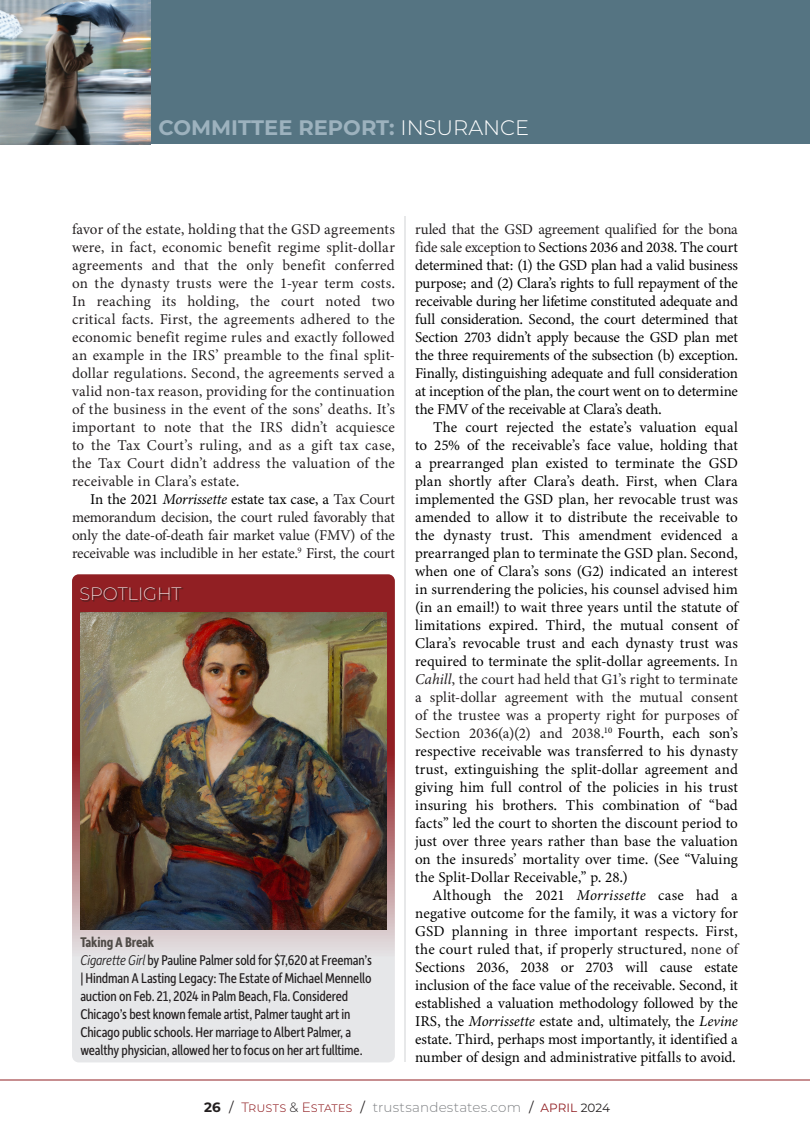
<style>
.page{position:relative;width:810px;height:1134px;background:#fff}
.page>*{position:absolute;margin:0;border:0;box-sizing:border-box;transform-origin:0 0}
.t1{font:700 21px "Montserrat";color:#9db2be}
.t2{font:200 17.85px "Montserrat";color:#fff}
.BODY{font:15px/18px "Minion 3";letter-spacing:-.005em;color:#000;text-align:justify}
.BODY-2{font:15px/18px "Minion 3";letter-spacing:.005em;color:#231f20;text-align:justify}
.t3{font:15px/18px "Depot New Condensed";letter-spacing:-.01em;color:#231f20}
.t4{font:700 14.85px "Depot New Condensed";letter-spacing:-.01em;color:#504b47}
.t5{font:300 13.5px "Montserrat";letter-spacing:.01em;color:#808285}
.s1{font-weight:300;color:#fff}
.s2{color:#000}
.s3{font-style:italic;color:#000}
.s4{font-weight:300;font-style:italic}
.s5{color:#231f20}
.s6{font-style:italic;color:#231f20}
.s7{font-style:italic}
.s8{font-weight:700;color:#231f20}
.s9{font-weight:400;color:#231f20}
.s10{color:#911f23}
.s11{font-weight:400;font-size:12px;color:#911f23}
.s12{font-weight:400;font-size:12px;color:#231f20}
</style>
<div class="page">
<hr style="left:0;top:1080px;width:810px;height:1px;background:#911f23">
<div style="left:0;top:0;width:810px;height:144px;background:#557482"></div>
<img style="left:0;top:0;width:150px;height:144px">
<hr style="left:405px;top:216px;width:1px;height:846px;background:#d1d2d4">
<hr style="left:809px;top:575px;width:1px;height:559px;background:#fff">
<div style="left:72px;top:574px;width:323px;height:488px;background:#e6e7e9;border-radius:7px"></div>
<svg style="left:72px;top:574px;width:323px;height:376px;background:#ac5f62"></svg>
<div style="left:81px;top:588px;width:103px;height:14px;background:#231f20;opacity:.85"></div>
<img style="left:80px;top:612px;width:307px;height:318px">
<h1 class="t1" style="left:158px;top:112px;width:372px">COMMITTEE REPORT: <span class="s1">INSURANCE</span></h1>
<p class="BODY-2" style="left:72px;top:220px;width:324px">favor of the estate, holding that the GSD agreements were, in fact, economic benefit regime split-dollar agreements and that the only benefit conferred on the dynasty trusts were the 1-year term costs.<br>In reaching its holding, the court noted two critical facts. First, the agreements adhered to the economic benefit regime rules and exactly followed an example in the IRS’ preamble to the final split&shy;dollar regulations. Second, the agreements served a valid non-tax reason, providing for the continuation of the business in the event of the sons’ deaths. It’s important to note that the IRS didn’t acquiesce to the Tax Court’s ruling, and as a gift tax case, the Tax Court didn’t address the valuation of the receivable in Clara’s estate.</p>
<p class="BODY-2" style="left:72px;top:490px;width:324px;text-indent:18px"><span class="s2">In the 2021</span> <span class="s3">Morrissette</span> <span class="s2">estate tax case, a</span> Tax Court memorandum decision, the court ruled favorably that only the date-of-death fair market value (FMV) of the receivable was includible in her estate.<sup>9</sup> First, the court</p>
<p class="t2" style="left:79px;top:582px;width:104px">SPOTLIGHT</p>
<p class="t4" style="left:80px;top:933px;width:75px">Taking A Break</p>
<p class="t3" style="left:80px;top:951px;width:293px"><span class="s4">Cigarette Girl</span> by Pauline Palmer sold for $7,620 at Freeman’s | Hindman A Lasting Legacy: The Estate of Michael Mennello auction on Feb. 21, 2024 in Palm Beach, Fla. Considered Chicago’s best known female artist, Palmer taught art in Chicago public schools. Her marriage to Albert Palmer, a wealthy physician, allowed her to focus on her art fulltime.</p>
<p class="BODY" style="left:415px;top:220px;width:324px"><span class="s5">ruled that the GSD agreement qualified for the bona fide sale exception to</span> Sections 2036 and 2038. The court determined that: (1) the GSD plan had a valid business purpose; and (2) Clara’s rights to full repayment of the receivable during her lifetime constituted adequate and full consideration. Second, the court determined that Section 2703 didn’t apply because the GSD plan met the three requirements of the subsection (b) exception.<br>Finally, distinguishing adequate and full consideration at inception of the plan, the court went on to determine the FMV of the receivable at Clara’s death.</p>
<p class="BODY" style="left:415px;top:418px;width:324px;text-indent:18px">The court rejected the estate’s valuation equal to 25% of the receivable’s face value, holding that a prearranged plan existed to terminate the GSD plan shortly after Clara’s death. First, when Clara implemented the GSD plan, her revocable trust was amended to allow it to distribute the receivable to the dynasty trust. This amendment evidenced a prearranged plan to terminate the GSD plan. Second, when one of Clara’s sons (G2) indicated an interest in surrendering the policies, his counsel advised him (in an email!) to wait three years until the statute of limitations expired. Third, the mutual consent of Clara’s revocable trust and each dynasty trust was required to terminate the split-dollar agreements. <span class="s5">In </span><span class="s6">Cahill</span><span class="s5">, the court had held that G1’s right to terminate a split-dollar agreement with the mutual consent of the trustee was a property right for purposes of Section 2036(a)(2) and 2038.</span><sup>10</sup> Fourth, each son’s respective receivable was transferred to his dynasty trust, extinguishing the split-dollar agreement and giving him full control of the policies in his trust insuring his brothers. This combination of “bad facts” led the court to shorten the discount period to just over three years rather than base the valuation on the insureds’ mortality over time. (See “Valuing the Split-Dollar Receivable,” p. 28.)</p>
<p class="BODY" style="left:415px;top:886px;width:324px;text-indent:18px">Although the 2021 <span class="s7">Morrissette</span> case had a negative outcome for the family, it was a victory for GSD planning in three important respects. First, the court ruled that, if properly structured, <span class="s5">none of </span>Sections 2036, 2038 or 2703 will cause estate inclusion of the face value of the receivable. Second, it established a valuation methodology followed by the IRS, the <span class="s7">Morrissette</span> estate and, ultimately, the <span class="s7">Levine </span>estate. Third, perhaps most importantly, it identified a number of design and administrative pitfalls to avoid.</p>
<p class="t5" style="left:204px;top:1098px;width:408px"><span class="s8">26</span> <span class="s9">/</span> <span class="s10">Trusts</span> <span class="s5">&amp;</span> <span class="s10">Estates</span> <span class="s9">/</span> trustsandestates.com <span class="s9">/</span> <span class="s11">APRIL</span> <span class="s12">2024</span></p>
</div>
